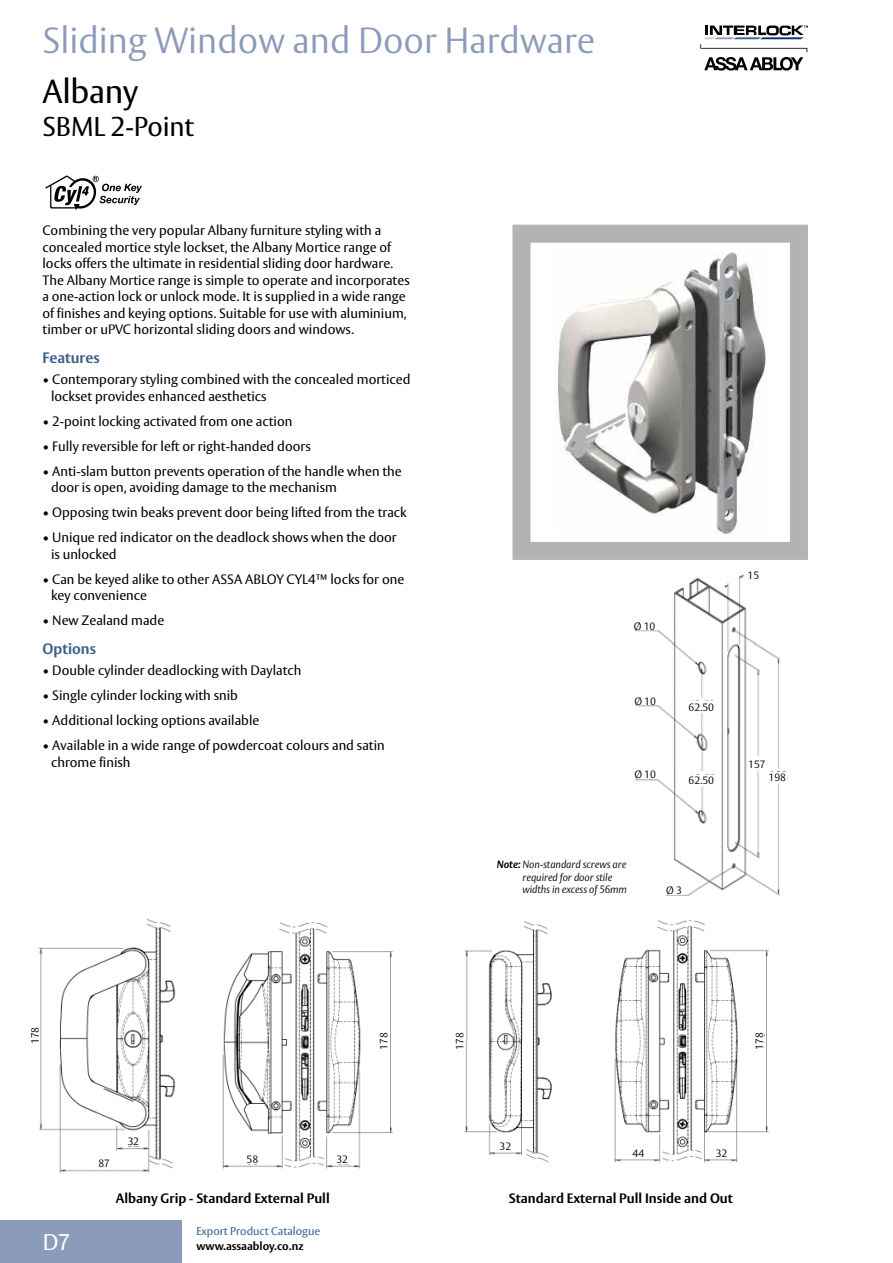
<style>
.page{position:relative;width:893px;height:1263px;background:#fff}
.page>*{position:absolute;margin:0;border:0;box-sizing:border-box;transform-origin:0 0}
.t1{font:300 36px "ASSA Vesta";color:#8b9bba}
.t2{font:33px "ASSA Vesta";letter-spacing:-.01em;color:#000}
.t3{font:27px "ASSA Vesta";letter-spacing:-.01em;color:#000}
.t4{font:22.5px "ASSA Vesta";color:#fff}
.t5{font:700 15px "ASSA Vesta";color:#3c608d}
.t6{font:13.5px/16.5px "ASSA Vesta";color:#000}
.t7{font:700 13.5px "ASSA Vesta";color:#000}
.t8{font:11.25px "ASSA Vesta";color:#3c608d}
.t9{font:700 11.25px "ASSA Vesta";color:#000}
.t10{font:italic 300 10.5px/12.6px "ASSA Vesta";letter-spacing:-.01em;color:#000}
.t11{font:300 10.5px "ASSA Vesta";color:#000}
.s1{font-weight:700}
</style>
<div class="page">
<div style="left:0;top:1220px;width:182px;height:43px;background:#8b9bba"></div>
<svg style="left:700px;top:26px;width:108px;height:45px"></svg>
<img style="left:557px;top:252px;width:209px;height:283px">
<img style="left:635px;top:565px;width:153px;height:331px">
<div style="left:634px;top:611px;width:25px;height:19px;background:#fff"></div>
<div style="left:634px;top:685px;width:27px;height:20px;background:#fff"></div>
<div style="left:634px;top:764px;width:26px;height:14px;background:#fff"></div>
<div style="left:748px;top:557px;width:24px;height:22px;background:#fff"></div>
<div style="left:768px;top:772px;width:19px;height:10px;background:#fff"></div>
<div style="left:748px;top:758px;width:19px;height:11px;background:#fff"></div>
<div style="left:688px;top:775px;width:28px;height:10px;background:#fff"></div>
<div style="left:688px;top:701px;width:28px;height:11px;background:#fff"></div>
<div style="left:666px;top:875px;width:19px;height:19px;background:#fff"></div>
<img style="left:38px;top:918px;width:356px;height:255px">
<div style="left:378px;top:1030px;width:10px;height:22px;background:#fff"></div>
<div style="left:242px;top:1154px;width:21px;height:10px;background:#fff"></div>
<div style="left:94px;top:1158px;width:21px;height:10px;background:#fff"></div>
<div style="left:123px;top:1136px;width:21px;height:10px;background:#fff"></div>
<div style="left:332px;top:1154px;width:21px;height:10px;background:#fff"></div>
<div style="left:30px;top:1023px;width:10px;height:25px;background:#fff"></div>
<img style="left:464px;top:920px;width:306px;height:243px">
<div style="left:754px;top:1030px;width:10px;height:22px;background:#fff"></div>
<div style="left:495px;top:1141px;width:21px;height:10px;background:#fff"></div>
<div style="left:628px;top:1148px;width:21px;height:10px;background:#fff"></div>
<div style="left:711px;top:1148px;width:21px;height:10px;background:#fff"></div>
<svg style="left:45px;top:175px;width:97px;height:35px"></svg>
<div style="left:512px;top:225px;width:296px;height:335px;border:18px solid #b1b3b4"></div>
<h1 class="t1" style="left:43px;top:19px;width:554px">Sliding Window and Door Hardware</h1>
<h2 class="t2" style="left:43px;top:72px;width:97px">Albany</h2>
<h3 class="t3" style="left:43px;top:111px;width:153px">SBML 2-Point</h3>
<p class="t6" style="left:43px;top:223px;width:369px">Combining the very popular Albany furniture styling with a concealed mortice style lockset, the Albany Mortice range of locks offers the ultimate in residential sliding door hardware.<br>The Albany Mortice range is simple to operate and incorporates a one-action lock or unlock mode. It is supplied in a wide range of finishes and keying options. Suitable for use with aluminium, timber or uPVC horizontal sliding doors and windows.</p>
<p class="t5" style="left:43px;top:349px;width:59px">Features</p>
<p class="t6" style="left:51px;top:372px;width:361px;text-indent:-9px">• Contemporary styling combined with the concealed morticed lockset provides enhanced aesthetics</p>
<p class="t6" style="left:43px;top:413px;width:251px">• 2-point locking activated from one action</p>
<p class="t6" style="left:43px;top:438px;width:270px">• Fully reversible for left or right-handed doors</p>
<p class="t6" style="left:51px;top:463px;width:352px;text-indent:-9px">• Anti-slam button prevents operation of the handle when the door is open, avoiding damage to the mechanism</p>
<p class="t6" style="left:43px;top:505px;width:366px">• Opposing twin beaks prevent door being lifted from the track</p>
<p class="t6" style="left:51px;top:530px;width:347px;text-indent:-8px">• Unique red indicator on the deadlock shows when the door is unlocked</p>
<p class="t6" style="left:51px;top:571px;width:355px;text-indent:-9px">• Can be keyed alike to other ASSA ABLOY CYL4™ locks for one key convenience</p>
<p class="t6" style="left:43px;top:613px;width:123px">• New Zealand made</p>
<p class="t5" style="left:43px;top:640px;width:55px">Options</p>
<p class="t6" style="left:43px;top:663px;width:260px">• Double cylinder deadlocking with Daylatch</p>
<p class="t6" style="left:43px;top:688px;width:197px">• Single cylinder locking with snib</p>
<p class="t6" style="left:43px;top:713px;width:218px">• Additional locking options available</p>
<p class="t6" style="left:51px;top:738px;width:335px;text-indent:-9px">• Available in a wide range of powdercoat colours and satin chrome finish</p>
<p class="t11" style="left:634px;top:620px;width:23px">Ø 10</p>
<p class="t11" style="left:634px;top:695px;width:23px">Ø 10</p>
<p class="t11" style="left:634px;top:768px;width:23px">Ø 10</p>
<p class="t11" style="left:688px;top:701px;width:27px">62.50</p>
<p class="t11" style="left:688px;top:774px;width:27px">62.50</p>
<p class="t10" style="left:522px;top:859px;width:106px;text-indent:-26px"><span class="s1">Note:</span> Non-standard screws are required for door stile widths in excess of 56mm</p>
<p class="t11" style="left:666px;top:884px;width:17px">Ø 3</p>
<p class="t11" style="left:748px;top:569px;width:13px">15</p>
<p class="t11" style="left:748px;top:758px;width:19px">157</p>
<p class="t11" style="left:768px;top:771px;width:19px">198</p>
<p class="t11" style="left:27px;top:1041px;width:19px;rotate:-90deg">178</p>
<p class="t11" style="left:29px;top:1044px;width:19px;rotate:-90deg">178</p>
<p class="t11" style="left:98px;top:1157px;width:13px">87</p>
<p class="t11" style="left:128px;top:1135px;width:13px">32</p>
<p class="t11" style="left:247px;top:1153px;width:13px">58</p>
<p class="t11" style="left:377px;top:1050px;width:19px;rotate:-90deg">178</p>
<p class="t11" style="left:337px;top:1153px;width:13px">32</p>
<p class="t11" style="left:453px;top:1049px;width:19px;rotate:-90deg">178</p>
<p class="t11" style="left:753px;top:1050px;width:19px;rotate:-90deg">178</p>
<p class="t11" style="left:499px;top:1140px;width:13px">32</p>
<p class="t11" style="left:633px;top:1147px;width:13px">44</p>
<p class="t11" style="left:716px;top:1147px;width:13px">32</p>
<h3 class="t4" style="left:43px;top:1228px;width:30px">D7</h3>
<p class="t7" style="left:116px;top:1190px;width:215px">Albany Grip - Standard External Pull</p>
<p class="t7" style="left:509px;top:1190px;width:226px">Standard External Pull Inside and Out</p>
<p class="t8" style="left:196px;top:1224px;width:125px">Export Product Catalogue</p>
<p class="t9" style="left:196px;top:1239px;width:108px">www.assaabloy.co.nz</p>
</div>
